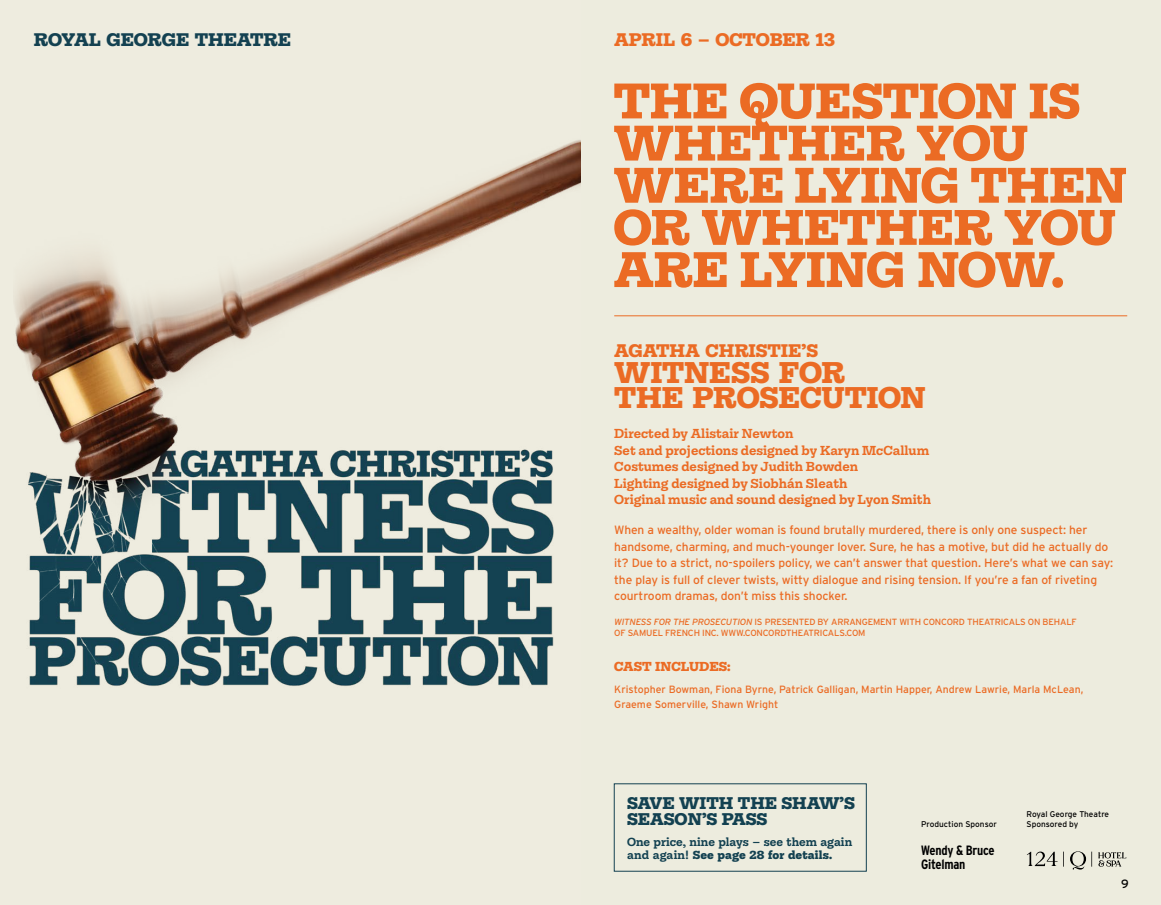
<style>
.page{position:relative;width:1161px;height:905px;background:#fff}
.page>*{position:absolute;margin:0;border:0;box-sizing:border-box;transform-origin:0 0}
.t1{font:900 57.45px/42.2px "Equitan Slab";letter-spacing:-.01em;color:#eb6b24}
.t2{font:900 34.5px/25.5px "Equitan Slab";letter-spacing:-.005em;color:#eb6b24}
.t3{font:900 21px "Equitan Slab";letter-spacing:-.005em;color:#eb6b24}
.t4{font:900 21px "Equitan Slab";letter-spacing:-.005em;color:#134151}
.t5{font:900 19.5px/16.5px "Equitan Slab";color:#134151}
.t6{font:700 15px/16.5px "Equitan Slab";color:#eb6b24}
.t7{font:900 15px "Equitan Slab";letter-spacing:-.005em;color:#eb6b24}
.t8{font:700 13.5px/13.5px "Equitan Slab";color:#134151}
.t9{font:700 condensed 13.5px/13.5px "Interstate";letter-spacing:-.02em;color:#000}
.t10{font:12px/16.5px "Interstate";letter-spacing:-.01em;color:#eb6b24}
.t11{font:12px "Interstate";color:#000}
.t12{font:10.5px/15px "Interstate";color:#eb6b24}
.t13{font:9px/10.8px "Interstate";letter-spacing:-.02em;color:#eb6b24}
.t14{font:8.25px "Interstate";color:#000}
.s1{font-style:italic}
.s2{font-weight:900}
</style>
<div class="page">
<div style="left:580px;top:0;width:581px;height:904px;background:#edecde"></div>
<hr style="left:614px;top:315px;width:513px;height:1px;background:#eb6b24">
<div style="left:0;top:0;width:580px;height:904px;background:#eeecdf"></div>
<img style="left:15px;top:140px;width:565px;height:546px">
<svg style="left:1027px;top:851px;width:99px;height:18px"></svg>
<h3 class="t4" style="left:34px;top:28px;width:259px">ROYAL GEORGE THEATRE</h3>
<h3 class="t3" style="left:614px;top:28px;width:223px">APRIL 6 – OCTOBER 13</h3>
<h1 class="t1" style="left:613px;top:79px;width:515px">THE QUESTION IS<br>WHETHER YOU<br>WERE LYING THEN<br>OR WHETHER YOU<br>ARE LYING NOW.</h1>
<h3 class="t3" style="left:614px;top:339px;width:205px">AGATHA CHRISTIE’S</h3>
<h2 class="t2" style="left:614px;top:359px;width:313px">WITNESS FOR<br>THE PROSECUTION</h2>
<p class="t6" style="left:614px;top:425px;width:318px">Directed by Alistair Newton<br>Set and projections designed by Karyn McCallum Costumes designed by Judith Bowden<br>Lighting designed by Siobhán Sleath<br>Original music and sound designed by Lyon Smith</p>
<p class="t10" style="left:614px;top:522px;width:501px">When a wealthy, older woman is found brutally murdered, there is only one suspect: her handsome, charming, and much-younger lover. Sure, he has a motive, but did he actually do it? Due to a strict, no-spoilers policy, we can’t answer that question. Here’s what we can say: the play is full of clever twists, witty dialogue and rising tension. If you’re a fan of riveting courtroom dramas, don’t miss this shocker.</p>
<p class="t13" style="left:614px;top:616px;width:464px"><span class="s1">WITNESS FOR THE PROSECUTION</span> IS PRESENTED BY ARRANGEMENT WITH CONCORD THEATRICALS ON BEHALF<br>OF SAMUEL FRENCH INC. WWW.CONCORDTHEATRICALS.COM</p>
<p class="t7" style="left:614px;top:657px;width:118px">CAST INCLUDES:</p>
<p class="t12" style="left:614px;top:681px;width:471px">Kristopher Bowman, Fiona Byrne, Patrick Galligan, Martin Happer, Andrew Lawrie, Marla McLean,<br>Graeme Somerville, Shawn Wright</p>
<h3 class="t5" style="left:627px;top:794px;width:230px">SAVE WITH THE SHAW’S<br>SEASON’S PASS</h3>
<p class="t8" style="left:627px;top:834px;width:227px">One price, nine plays – see them again and again! <span class="s2">See page 28 for details.</span></p>
<p class="t14" style="left:1027px;top:810px;width:84px">Royal George Theatre</p>
<p class="t14" style="left:921px;top:819px;width:77px">Production Sponsor</p>
<p class="t14" style="left:1027px;top:819px;width:53px">Sponsored by</p>
<p class="t9" style="left:921px;top:843px;width:75px">Wendy &amp; Bruce<br>Gitelman</p>
<p class="t11" style="left:1121px;top:877px;width:9px">9</p>
</div>
